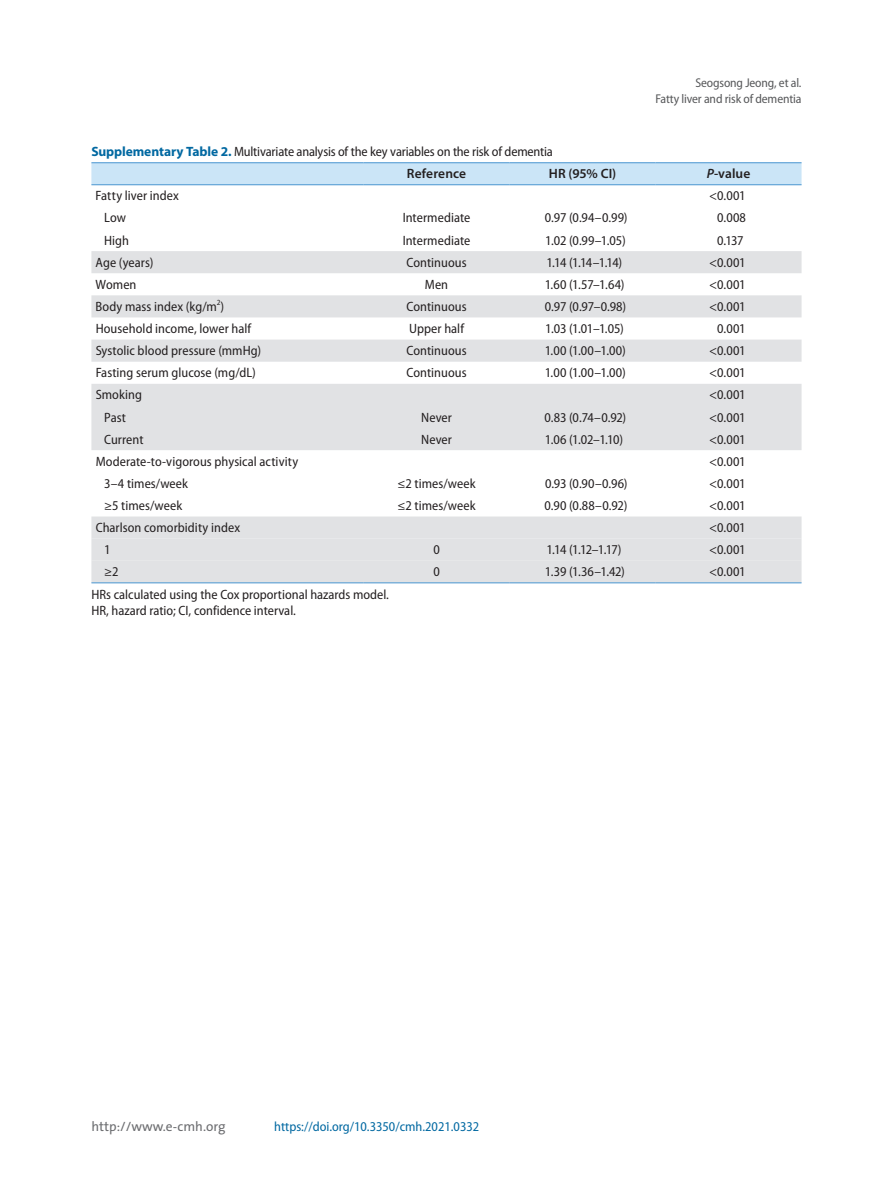
<style>
.page{position:relative;width:893px;height:1191px;background:#fff}
.page>*{position:absolute;margin:0;border:0;box-sizing:border-box;transform-origin:0 0}
.t1{font:semi-condensed 13.5px/22.4px "Myriad Pro";color:#231f20}
.t2{font:semi-condensed 13.5px "Myriad Pro";color:#0168a1}
.t3{font:13.5px "The Sans";color:#6c6d70}
.t4{font:600 13.5px "Myriad Pro";letter-spacing:.005em;color:#231f20}
.t5{font:semi-condensed 12.75px/15.8px "Myriad Pro";letter-spacing:-.01em;color:#57585a;text-align:right}
.t6{font:semi-condensed 7.8px "Myriad Pro";color:#231f20}
.s1{font-weight:700;font-stretch:normal;color:#0168a1}
.s2{font-weight:600;font-stretch:normal}
.s3{font-style:italic}
</style>
<div class="page">
<div style="left:91px;top:163px;width:710px;height:21px;background:#cbe5f7"></div>
<svg style="left:91px;top:251px;width:710px;height:199px;fill:#e1e2e4"></svg>
<div style="left:91px;top:516px;width:710px;height:66px;background:#e1e2e4"></div>
<hr style="left:91px;top:162px;width:273px;height:1px;background:#4895d0">
<hr style="left:364px;top:162px;width:146px;height:1px;background:#4895d0">
<hr style="left:510px;top:162px;width:146px;height:1px;background:#4895d0">
<hr style="left:656px;top:162px;width:145px;height:1px;background:#4895d0">
<hr style="left:91px;top:184px;width:273px;height:1px;background:#4895d0">
<hr style="left:364px;top:184px;width:146px;height:1px;background:#4895d0">
<hr style="left:510px;top:184px;width:146px;height:1px;background:#4895d0">
<hr style="left:656px;top:184px;width:145px;height:1px;background:#4895d0">
<hr style="left:91px;top:582px;width:273px;height:1px;background:#4895d0">
<hr style="left:364px;top:582px;width:146px;height:1px;background:#4895d0">
<hr style="left:510px;top:582px;width:146px;height:1px;background:#4895d0">
<hr style="left:656px;top:582px;width:145px;height:1px;background:#4895d0">
<p class="t5" style="left:655px;top:75px;width:148px">Seogsong Jeong, et al.<br>Fatty liver and risk of dementia</p>
<p class="t1" style="left:407px;top:140px;width:147px;text-indent:-316px"><span class="s1">Supplementary Table 2.</span> Multivariate analysis of the key variables on the risk of dementia<br><span class="s2">Reference</span></p>
<p class="t4" style="left:549px;top:165px;width:69px">HR (95% CI)</p>
<p class="t4" style="left:707px;top:165px;width:45px"><span class="s3">P</span>-value</p>
<p class="t1" style="left:96px;top:185px;width:85px">Fatty liver index</p>
<p class="t1" style="left:709px;top:185px;width:38px">&lt;0.001</p>
<p class="t1" style="left:104px;top:207px;width:23px">Low</p>
<p class="t1" style="left:403px;top:207px;width:69px">Intermediate</p>
<p class="t1" style="left:545px;top:207px;width:84px">0.97 (0.94–0.99)</p>
<p class="t1" style="left:717px;top:207px;width:30px">0.008</p>
<p class="t1" style="left:104px;top:229px;width:26px">High</p>
<p class="t1" style="left:403px;top:229px;width:69px">Intermediate</p>
<p class="t1" style="left:545px;top:229px;width:82px">1.02 (0.99–1.05)</p>
<p class="t1" style="left:717px;top:229px;width:28px">0.137</p>
<p class="t1" style="left:96px;top:251px;width:59px">Age (years)</p>
<p class="t1" style="left:406px;top:251px;width:62px">Continuous</p>
<p class="t1" style="left:546px;top:251px;width:77px">1.14 (1.14–1.14)</p>
<p class="t1" style="left:709px;top:251px;width:38px">&lt;0.001</p>
<p class="t1" style="left:96px;top:273px;width:42px">Women</p>
<p class="t1" style="left:425px;top:273px;width:25px">Men</p>
<p class="t1" style="left:545px;top:273px;width:81px">1.60 (1.57–1.64)</p>
<p class="t1" style="left:709px;top:273px;width:38px">&lt;0.001</p>
<p class="t1" style="left:96px;top:295px;width:130px">Body mass index (kg/m )</p>
<p class="t6" style="left:217px;top:298px;width:5px">2</p>
<p class="t1" style="left:406px;top:295px;width:62px">Continuous</p>
<p class="t1" style="left:545px;top:295px;width:83px">0.97 (0.97–0.98)</p>
<p class="t1" style="left:709px;top:295px;width:38px">&lt;0.001</p>
<p class="t1" style="left:96px;top:318px;width:157px">Household income, lower half</p>
<p class="t1" style="left:409px;top:318px;width:56px">Upper half</p>
<p class="t1" style="left:545px;top:318px;width:80px">1.03 (1.01–1.05)</p>
<p class="t1" style="left:717px;top:318px;width:30px">0.001</p>
<p class="t1" style="left:96px;top:340px;width:167px">Systolic blood pressure (mmHg)</p>
<p class="t1" style="left:406px;top:340px;width:62px">Continuous</p>
<p class="t1" style="left:545px;top:340px;width:83px">1.00 (1.00–1.00)</p>
<p class="t1" style="left:709px;top:340px;width:38px">&lt;0.001</p>
<p class="t1" style="left:96px;top:362px;width:162px">Fasting serum glucose (mg/dL)</p>
<p class="t1" style="left:406px;top:362px;width:62px">Continuous</p>
<p class="t1" style="left:545px;top:362px;width:83px">1.00 (1.00–1.00)</p>
<p class="t1" style="left:709px;top:362px;width:38px">&lt;0.001</p>
<p class="t1" style="left:96px;top:384px;width:48px">Smoking</p>
<p class="t1" style="left:709px;top:384px;width:38px">&lt;0.001</p>
<p class="t1" style="left:104px;top:406px;width:23px">Past</p>
<p class="t1" style="left:421px;top:406px;width:32px">Never</p>
<p class="t1" style="left:544px;top:406px;width:83px">0.83 (0.74–0.92)</p>
<p class="t1" style="left:709px;top:406px;width:38px">&lt;0.001</p>
<p class="t1" style="left:104px;top:428px;width:41px">Current</p>
<p class="t1" style="left:421px;top:428px;width:32px">Never</p>
<p class="t1" style="left:545px;top:428px;width:80px">1.06 (1.02–1.10)</p>
<p class="t1" style="left:709px;top:428px;width:38px">&lt;0.001</p>
<p class="t1" style="left:96px;top:450px;width:204px">Moderate-to-vigorous physical activity</p>
<p class="t1" style="left:709px;top:450px;width:38px">&lt;0.001</p>
<p class="t1" style="left:104px;top:472px;width:85px">3–4 times/week</p>
<p class="t1" style="left:397px;top:472px;width:80px">≤2 times/week</p>
<p class="t1" style="left:545px;top:472px;width:84px">0.93 (0.90–0.96)</p>
<p class="t1" style="left:709px;top:472px;width:38px">&lt;0.001</p>
<p class="t1" style="left:104px;top:494px;width:80px">≥5 times/week</p>
<p class="t1" style="left:397px;top:494px;width:80px">≤2 times/week</p>
<p class="t1" style="left:544px;top:494px;width:84px">0.90 (0.88–0.92)</p>
<p class="t1" style="left:709px;top:494px;width:38px">&lt;0.001</p>
<p class="t1" style="left:96px;top:517px;width:146px">Charlson comorbidity index</p>
<p class="t1" style="left:709px;top:517px;width:38px">&lt;0.001</p>
<p class="t1" style="left:104px;top:539px;width:8px">1</p>
<p class="t1" style="left:433px;top:539px;width:8px">0</p>
<p class="t1" style="left:546px;top:539px;width:77px">1.14 (1.12–1.17)</p>
<p class="t1" style="left:709px;top:539px;width:38px">&lt;0.001</p>
<p class="t1" style="left:104px;top:561px;width:16px">≥2</p>
<p class="t1" style="left:433px;top:561px;width:8px">0</p>
<p class="t1" style="left:545px;top:561px;width:82px">1.39 (1.36–1.42)</p>
<p class="t1" style="left:709px;top:561px;width:38px">&lt;0.001</p>
<p class="t1" style="left:91px;top:586px;width:299px;line-height:16.5px">HRs calculated using the Cox proportional hazards model.<br>HR, hazard ratio; CI, confidence interval.</p>
<p class="t3" style="left:91px;top:1115px;width:136px">http://www.e-cmh.org</p>
<p class="t2" style="left:274px;top:1119px;width:206px">https://doi.org/10.3350/cmh.2021.0332</p>
</div>
